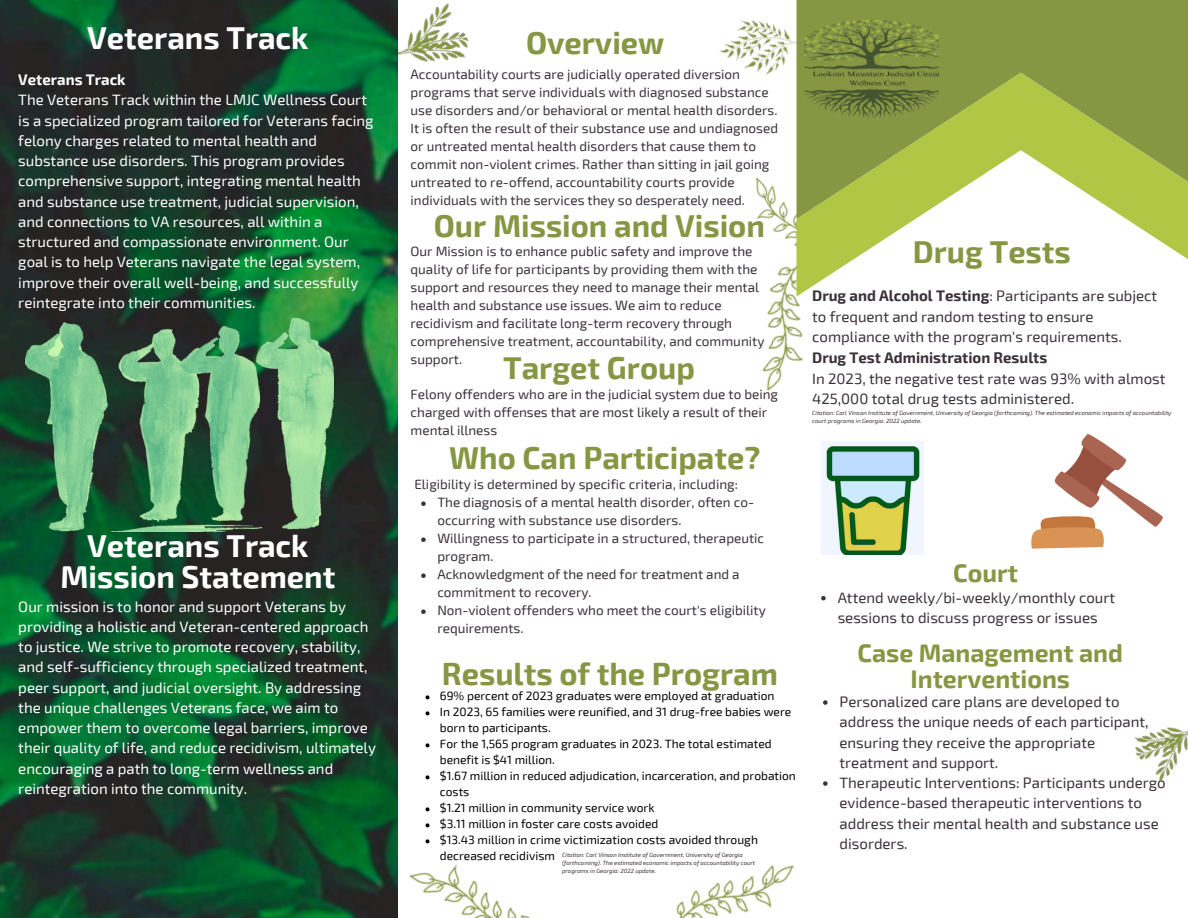
<style>
.page{position:relative;width:1188px;height:918px;background:#fff}
.page>*{position:absolute;margin:0;border:0;box-sizing:border-box;transform-origin:0 0}
.t1{font:700 30.9px "Exo 2";color:#879642}
.t2{font:700 30.9px/31.5px "Exo 2";color:#fff;text-align:center}
.t3{font:700 24.9px/25.8px "Exo 2";color:#879642;text-align:center}
.t4{font:15px/20.2px "Exo 2";color:#fff}
.t5{font:15px/20.2px "Exo 2";color:#3a3139}
.t6{font:700 15px "Exo 2";color:#3a3139}
.t7{font:13.5px/18px "Exo 2";color:#3a3139}
.t8{font:12px/16px "Exo 2";color:#000}
.t9{font:italic 6px/7.9px "Exo 2";color:#3a3139}
.s1{font-weight:700}
</style>
<div class="page">
<img style="left:0;top:0;width:397px;height:918px">
<img style="left:755px;top:178px;width:41px;height:68px">
<img style="left:762px;top:266px;width:41px;height:125px">
<svg style="left:796px;top:219px;width:392px;height:78px"></svg>
<svg style="left:796px;top:0;width:392px;height:219px;background:#a1b156"></svg>
<img style="left:821px;top:441px;width:103px;height:114px">
<svg style="left:1031px;top:434px;width:132px;height:115px"></svg>
<img style="left:805px;top:21px;width:134px;height:107px">
<img style="left:387px;top:2px;width:82px;height:83px">
<img style="left:719px;top:2px;width:85px;height:86px">
<img style="left:25px;top:319px;width:308px;height:212px">
<svg style="left:821px;top:596px;width:5px;height:4px"></svg>
<svg style="left:421px;top:501px;width:5px;height:5px"></svg>
<svg style="left:421px;top:537px;width:5px;height:5px"></svg>
<svg style="left:421px;top:573px;width:5px;height:5px"></svg>
<svg style="left:421px;top:609px;width:5px;height:5px"></svg>
<svg style="left:823px;top:700px;width:5px;height:5px"></svg>
<svg style="left:823px;top:781px;width:5px;height:5px"></svg>
<svg style="left:426px;top:695px;width:4px;height:4px"></svg>
<svg style="left:426px;top:711px;width:4px;height:4px"></svg>
<svg style="left:426px;top:743px;width:4px;height:4px"></svg>
<svg style="left:426px;top:775px;width:4px;height:4px"></svg>
<svg style="left:426px;top:807px;width:4px;height:4px"></svg>
<svg style="left:426px;top:823px;width:4px;height:4px"></svg>
<svg style="left:426px;top:839px;width:4px;height:4px"></svg>
<img style="left:676px;top:865px;width:118px;height:53px">
<img style="left:409px;top:865px;width:121px;height:53px">
<img style="left:1134px;top:727px;width:54px;height:55px">
<p class="t2" style="left:87px;top:21px;width:223px">Veterans Track</p>
<p class="t1" style="left:526px;top:23px;width:140px">Overview</p>
<h2 class="t4" style="left:18px;top:69px;width:357px"><span class="s1">Veterans Track<br></span>The Veterans Track within the LMJC Wellness Court is a specialized program tailored for Veterans facing felony charges related to mental health and substance use disorders. This program provides comprehensive support, integrating mental health and substance use treatment, judicial supervision, and connections to VA resources, all within a structured and compassionate environment. Our goal is to help Veterans navigate the legal system, improve their overall well-being, and successfully reintegrate into their communities.</h2>
<p class="t2" style="left:60px;top:528px;width:276px">Veterans Track<br>Mission Statement</p>
<p class="t4" style="left:18px;top:596px;width:359px">Our mission is to honor and support Veterans by providing a holistic and Veteran-centered approach to justice. We strive to promote recovery, stability, and self-sufficiency through specialized treatment, peer support, and judicial oversight. By addressing the unique challenges Veterans face, we aim to empower them to overcome legal barriers, improve their quality of life, and reduce recidivism, ultimately encouraging a path to long-term wellness and reintegration into the community.</p>
<p class="t7" style="left:411px;top:64px;width:369px">Accountability courts are judicially operated diversion programs that serve individuals with diagnosed substance use disorders and/or behavioral or mental health disorders.<br>It is often the result of their substance use and undiagnosed or untreated mental health disorders that cause them to commit non-violent crimes. Rather than sitting in jail going untreated to re-offend, accountability courts provide individuals with the services they so desperately need.</p>
<h1 class="t1" style="left:434px;top:206px;width:333px">Our Mission and Vision</h1>
<h3 class="t7" style="left:411px;top:242px;width:355px">Our Mission is to enhance public safety and improve the quality of life for participants by providing them with the support and resources they need to manage their mental health and substance use issues. We aim to reduce recidivism and facilitate long-term recovery through comprehensive treatment, accountability, and community support.</h3>
<p class="t1" style="left:913px;top:232px;width:160px">Drug Tests</p>
<p class="t5" style="left:812px;top:285px;width:347px"><span class="s1">Drug and Alcohol Testing</span>: Participants are subject to frequent and random testing to ensure compliance with the program's requirements.</p>
<h1 class="t6" style="left:812px;top:348px;width:237px">Drug Test Administration Results</h1>
<p class="t5" style="left:812px;top:368px;width:355px">In 2023, the negative test rate was 93% with almost<br>425,000 total drug tests administered.</p>
<h3 class="t9" style="left:812px;top:409px;width:361px">Citation: Carl Vinson Institute of Government, University of Georgia (forthcoming). The estimated economic impacts of accountability court programs in Georgia: 2022 update.</h3>
<p class="t1" style="left:503px;top:348px;width:193px">Target Group</p>
<h3 class="t7" style="left:411px;top:385px;width:369px">Felony offenders who are in the judicial system due to being charged with offenses that are most likely a result of their mental illness</h3>
<p class="t1" style="left:449px;top:438px;width:313px">Who Can Participate?</p>
<p class="t7" style="left:414px;top:475px;width:325px">Eligibility is determined by specific criteria, including:</p>
<p class="t7" style="left:437px;top:493px;width:318px">The diagnosis of a mental health disorder, often co&shy;occurring with substance use disorders.</p>
<p class="t7" style="left:437px;top:529px;width:328px">Willingness to participate in a structured, therapeutic program.</p>
<h1 class="t7" style="left:437px;top:565px;width:304px">Acknowledgment of the need for treatment and a commitment to recovery.</h1>
<h3 class="t7" style="left:437px;top:601px;width:330px">Non-violent offenders who meet the court's eligibility requirements.</h3>
<h2 class="t1" style="left:442px;top:653px;width:337px">Results of the Program</h2>
<h1 class="t8" style="left:440px;top:688px;width:336px">69% percent of 2023 graduates were employed at graduation</h1>
<p class="t8" style="left:440px;top:704px;width:353px">In 2023, 65 families were reunified, and 31 drug-free babies were born to participants.</p>
<p class="t8" style="left:440px;top:736px;width:333px">For the 1,565 program graduates in 2023. The total estimated benefit is $41 million.</p>
<p class="t8" style="left:440px;top:768px;width:357px">$1.67 million in reduced adjudication, incarceration, and probation costs</p>
<p class="t8" style="left:440px;top:800px;width:216px">$1.21 million in community service work</p>
<p class="t8" style="left:440px;top:816px;width:220px">$3.11 million in foster care costs avoided</p>
<p class="t8" style="left:440px;top:832px;width:320px">$13.43 million in crime victimization costs avoided through decreased recidivism</p>
<p class="t9" style="left:562px;top:851px;width:194px">Citation: Carl Vinson Institute of Government, University of Georgia (forthcoming). The estimated economic impacts of accountability court programs in Georgia: 2022 update.</p>
<h1 class="t3" style="left:953px;top:559px;width:66px">Court</h1>
<h1 class="t5" style="left:838px;top:587px;width:279px">Attend weekly/bi-weekly/monthly court sessions to discuss progress or issues</h1>
<p class="t3" style="left:858px;top:639px;width:267px">Case Management and<br>Interventions</p>
<p class="t5" style="left:840px;top:691px;width:311px">Personalized care plans are developed to address the unique needs of each participant, ensuring they receive the appropriate treatment and support.</p>
<p class="t5" style="left:840px;top:772px;width:328px">Therapeutic Interventions: Participants undergo evidence-based therapeutic interventions to address their mental health and substance use disorders.</p>
</div>
